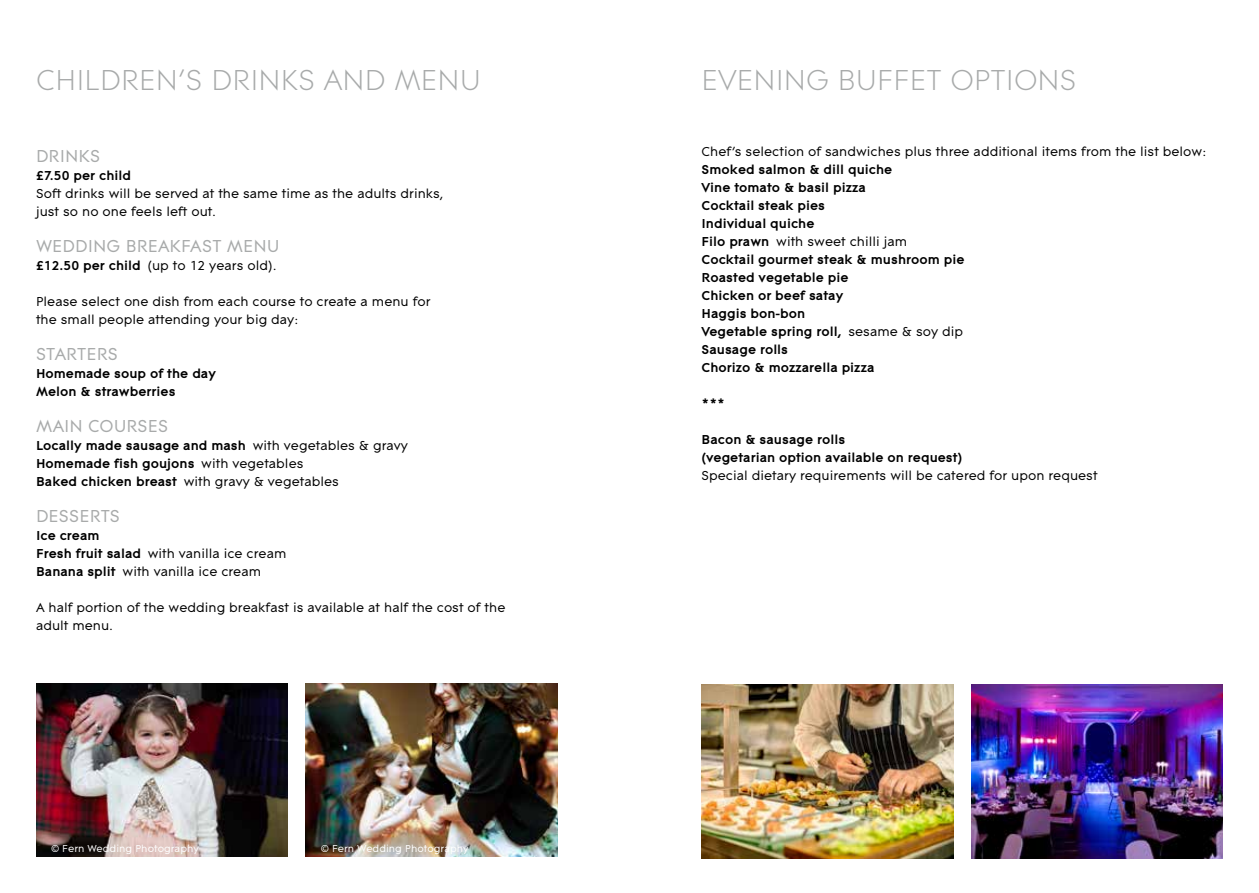
<style>
.page{position:relative;width:1259px;height:893px;background:#fff}
.page>*{position:absolute;margin:0;border:0;box-sizing:border-box;transform-origin:0 0}
.t1{font:30px "Contax Pro 45 Lig";color:#a8aaaa}
.t2{font:18px "Contax Pro 55";color:#a8aaaa}
.t3{font:13.5px/18px "Contax Pro 55";color:#000}
.t4{font:700 13.5px/18px "Contax Pro 75";color:#000}
.t5{font:10.5px "Contax Pro 55";color:#fff}
.s1{font-family:"Contax Pro 75";font-weight:700}
.s2{font-family:"Contax Pro 55";font-weight:400}
</style>
<div class="page">
<img style="left:306px;top:683px;width:251px;height:174px">
<img style="left:36px;top:683px;width:252px;height:174px">
<img style="left:701px;top:685px;width:252px;height:173px">
<img style="left:971px;top:685px;width:252px;height:173px">
<h1 class="t1" style="left:36px;top:62px;width:19px">CHILDREN</h1>
<h1 class="t1" style="left:178px;top:62px;width:51px">’S DRIN</h1>
<h1 class="t1" style="left:281px;top:62px;width:65px">KS AND</h1>
<h1 class="t1" style="left:394px;top:62px;width:46px">MENU</h1>
<h2 class="t2" style="left:36px;top:145px;width:24px">Drinks</h2>
<p class="t4" style="left:36px;top:166px;width:97px">£7.50 per child</p>
<p class="t3" style="left:36px;top:184px;width:409px">Soft drinks will be served at the same time as the adults drinks, just so no one feels left out.</p>
<h2 class="t2" style="left:36px;top:235px;width:29px">Wedding</h2>
<h2 class="t2" style="left:126px;top:235px;width:23px">Breakfast</h2>
<h2 class="t2" style="left:227px;top:235px;width:29px">Menu</h2>
<p class="t3" style="left:36px;top:256px;width:242px"><span class="s1">£12.50 per child</span> (up to 12 years old).</p>
<p class="t3" style="left:36px;top:292px;width:396px">Please select one dish from each course to create a menu for the small people attending your big day:</p>
<h2 class="t2" style="left:36px;top:343px;width:22px">Starters</h2>
<p class="t4" style="left:36px;top:364px;width:181px">Homemade soup of the day<br>Melon &amp; strawberries</p>
<h2 class="t2" style="left:36px;top:415px;width:28px">Main</h2>
<h2 class="t2" style="left:88px;top:415px;width:37px">courses</h2>
<p class="t4" style="left:36px;top:436px;width:373px">Locally made sausage and mash <span class="s2">with vegetables &amp; gravy<br></span>Homemade fish goujons <span class="s2">with vegetables</span></p>
<p class="t3" style="left:36px;top:472px;width:304px"><span class="s1">Baked chicken breast</span> with gravy &amp; vegetables</p>
<h2 class="t2" style="left:36px;top:505px;width:24px">Desserts</h2>
<p class="t4" style="left:36px;top:526px;width:65px">I ce cream</p>
<p class="t3" style="left:36px;top:544px;width:252px"><span class="s1">Fresh fruit salad</span> with vanilla ice cream<br><span class="s1">Banana split</span> with vanilla ice cream</p>
<p class="t3" style="left:36px;top:598px;width:471px">A half portion of the wedding breakfast is available at half the cost of the adult menu.</p>
<p class="t5" style="left:51px;top:842px;width:149px">© Fern Wedding Photography</p>
<p class="t5" style="left:321px;top:842px;width:149px">© Fern Wedding Photography</p>
<h1 class="t1" style="left:701px;top:62px;width:54px">EVENING</h1>
<h1 class="t1" style="left:838px;top:62px;width:36px">BUFFET</h1>
<h1 class="t1" style="left:950px;top:62px;width:41px">OPTIONS</h1>
<p class="t3" style="left:701px;top:142px;width:506px">Chef’s selection of sandwiches plus three additional items from the list below:</p>
<p class="t4" style="left:701px;top:160px;width:192px">Smoked salmon &amp; dill quiche<br>Vine tomato &amp; basil pizza<br>Cocktail steak pies<br>I ndividual quiche</p>
<p class="t3" style="left:701px;top:232px;width:207px"><span class="s1">Filo prawn</span> with sweet chilli jam</p>
<p class="t4" style="left:701px;top:250px;width:264px">Cocktail gourmet steak &amp; mushroom pie<br>Roasted vegetable pie<br>Chicken or beef satay<br>Haggis bon-bon<br>Vegetable spring roll, <span class="s2">sesame &amp; soy dip<br></span>Sausage rolls<br>Chorizo &amp; mozzarella pizza</p>
<p class="t4" style="left:701px;top:394px;width:25px">***</p>
<p class="t4" style="left:701px;top:430px;width:262px">Bacon &amp; sausage rolls<br>(vegetarian option available on request)</p>
<p class="t3" style="left:701px;top:466px;width:398px">Special dietary requirements will be catered for upon request</p>
</div>
